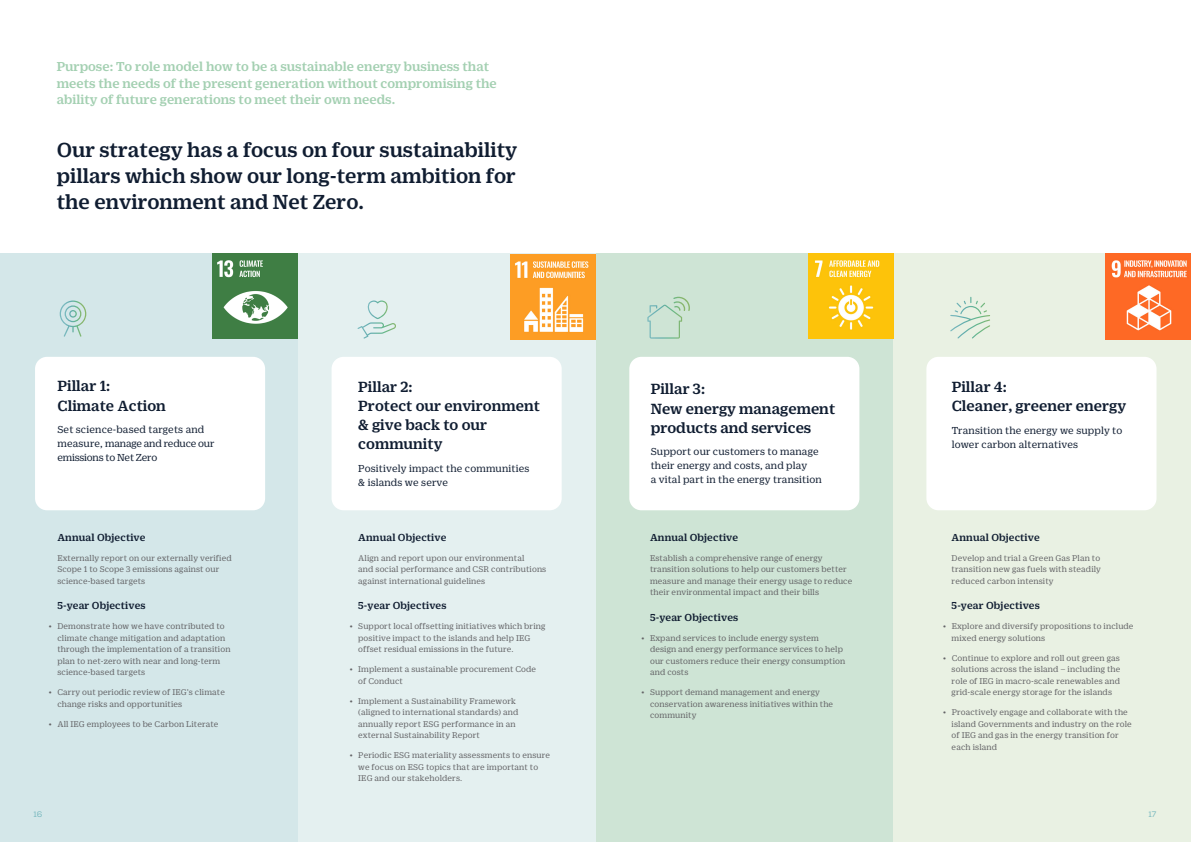
<style>
.page{position:relative;width:1191px;height:842px;background:#fff}
.page>*{position:absolute;margin:0;border:0;box-sizing:border-box;transform-origin:0 0}
.t1{font:500 22px/26px "Duplicate Ionic";color:#101d31;text-align:justify}
.t2{font:500 16px/19.2px "Duplicate Ionic";color:#101d31}
.t3{font:500 14px/16.8px "Duplicate Ionic";color:#a4d0b2}
.t4{font:11px/14px "Duplicate Ionic";letter-spacing:.01em;color:#101d31}
.t5{font:500 11px "Duplicate Ionic";letter-spacing:.01em;color:#101d31}
.t6{font:11px/14px "Duplicate Ionic";letter-spacing:-.02em;color:#101d31}
.t7{font:9px/11.5px "Duplicate Ionic";letter-spacing:.01em;color:#636366}
.t8{font:8px "Nexa";color:#79b9bf}
</style>
<div class="page">
<div style="left:0;top:253px;width:298px;height:589px;background:#d4e7e9"></div>
<div style="left:595px;top:253px;width:298px;height:589px;background:#cee4d5"></div>
<div style="left:298px;top:253px;width:297px;height:589px;background:#e4f0f0"></div>
<div style="left:893px;top:253px;width:298px;height:589px;background:#e9f1e3"></div>
<div style="left:926px;top:357px;width:230px;height:153px;background:#fff;border-radius:12px"></div>
<svg style="left:950px;top:297px;width:40px;height:42px"></svg>
<svg style="left:357px;top:300px;width:39px;height:39px"></svg>
<svg style="left:647px;top:297px;width:43px;height:42px"></svg>
<div style="left:629px;top:357px;width:230px;height:153px;background:#fff;border-radius:12px"></div>
<div style="left:331px;top:357px;width:230px;height:153px;background:#fff;border-radius:12px"></div>
<svg style="left:60px;top:300px;width:26px;height:37px"></svg>
<img style="left:213px;top:254px;width:85px;height:85px">
<img style="left:510px;top:254px;width:85px;height:85px">
<img style="left:808px;top:254px;width:85px;height:85px">
<div style="left:35px;top:357px;width:230px;height:153px;background:#fff;border-radius:12px"></div>
<img style="left:1105px;top:253px;width:86px;height:86px">
<p class="t3" style="left:57px;top:57px;width:441px">Purpose: To role model how to be a sustainable energy business that meets the needs of the present generation without compromising the ability of future generations to meet their own needs.</p>
<p class="t1" style="left:57px;top:134px;width:462px">Our strategy has a focus on four sustainability pillars which show our long-term ambition for the environment and Net Zero.</p>
<p class="t2" style="left:57px;top:375px;width:110px">Pillar 1:<br>Climate Action</p>
<p class="t6" style="left:57px;top:421px;width:159px">Set science-based targets and measure, manage and reduce our emissions to Net Zero</p>
<p class="t5" style="left:57px;top:529px;width:90px">Annual Objective</p>
<p class="t7" style="left:57px;top:551px;width:176px">Externally report on our externally verified<br>Scope 1 to Scope 3 emissions against our science-based targets</p>
<p class="t5" style="left:57px;top:598px;width:90px">5-year Objectives</p>
<p class="t7" style="left:57px;top:620px;width:175px;text-indent:-9px">• Demonstrate how we have contributed to climate change mitigation and adaptation through the implementation of a transition plan to net-zero with near and long-term science-based targets</p>
<p class="t7" style="left:57px;top:686px;width:169px;text-indent:-9px">• Carry out periodic review of IEG’s climate change risks and opportunities</p>
<p class="t7" style="left:49px;top:717px;width:171px">• All IEG employees to be Carbon Literate</p>
<p class="t2" style="left:358px;top:376px;width:183px">Pillar 2:<br>Protect our environment &amp; give back to our community</p>
<p class="t4" style="left:358px;top:460px;width:173px">Positively impact the communities &amp; islands we serve</p>
<p class="t5" style="left:358px;top:529px;width:90px">Annual Objective</p>
<p class="t7" style="left:358px;top:551px;width:190px">Align and report upon our environmental<br>and social performance and CSR contributions against international guidelines</p>
<p class="t5" style="left:358px;top:598px;width:90px">5-year Objectives</p>
<p class="t7" style="left:358px;top:620px;width:189px;text-indent:-9px">• Support local offsetting initiatives which bring positive impact to the islands and help IEG offset residual emissions in the future.</p>
<p class="t7" style="left:358px;top:663px;width:179px;text-indent:-9px">• Implement a sustainable procurement Code of Conduct</p>
<p class="t7" style="left:358px;top:694px;width:162px;text-indent:-9px">• Implement a Sustainability Framework (aligned to international standards) and annually report ESG performance in an external Sustainability Report</p>
<p class="t7" style="left:358px;top:749px;width:193px;text-indent:-9px">• Periodic ESG materiality assessments to ensure we focus on ESG topics that are important to<br>IEG and our stakeholders.</p>
<p class="t2" style="left:650px;top:378px;width:186px">Pillar 3:<br>New energy management products and services</p>
<p class="t4" style="left:650px;top:444px;width:173px">Support our customers to manage their energy and costs, and play<br>a vital part in the energy transition</p>
<p class="t5" style="left:650px;top:529px;width:90px">Annual Objective</p>
<p class="t7" style="left:650px;top:551px;width:204px">Establish a comprehensive range of energy transition solutions to help our customers better measure and manage their energy usage to reduce their environmental impact and their bills</p>
<p class="t5" style="left:650px;top:609px;width:90px">5-year Objectives</p>
<p class="t7" style="left:650px;top:631px;width:197px;text-indent:-9px">• Expand services to include energy system design and energy performance services to help our customers reduce their energy consumption and costs</p>
<p class="t7" style="left:650px;top:686px;width:185px;text-indent:-9px">• Support demand management and energy conservation awareness initiatives within the community</p>
<p class="t2" style="left:951px;top:376px;width:176px">Pillar 4:<br>Cleaner, greener energy</p>
<p class="t4" style="left:951px;top:422px;width:172px">Transition the energy we supply to lower carbon alternatives</p>
<p class="t5" style="left:951px;top:529px;width:90px">Annual Objective</p>
<p class="t7" style="left:951px;top:551px;width:151px;text-align:justify">Develop and trial a Green Gas Plan to transition new gas fuels with steadily reduced carbon intensity</p>
<p class="t5" style="left:951px;top:598px;width:90px">5-year Objectives</p>
<p class="t7" style="left:951px;top:620px;width:183px;text-indent:-9px">• Explore and diversify propositions to include mixed energy solutions</p>
<p class="t7" style="left:951px;top:651px;width:170px;text-align:justify;text-indent:-9px">• Continue to explore and roll out green gas solutions across the island – including the role of IEG in macro-scale renewables and grid-scale energy storage for the islands</p>
<p class="t7" style="left:951px;top:706px;width:182px;text-indent:-9px">• Proactively engage and collaborate with the island Governments and industry on the role of IEG and gas in the energy transition for each island</p>
<p class="t8" style="left:34px;top:809px;width:10px">16</p>
<p class="t8" style="left:1148px;top:809px;width:9px">17</p>
</div>
